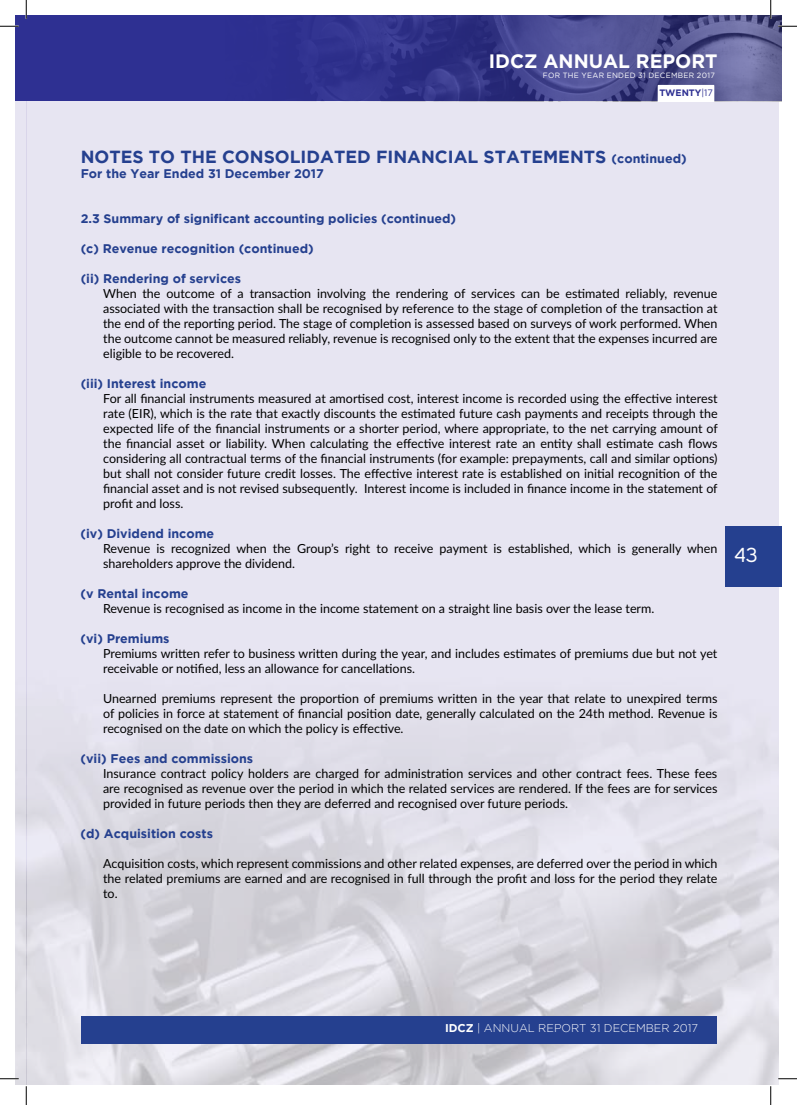
<style>
.page{position:relative;width:797px;height:1105px;background:#fff}
.page>*{position:absolute;margin:0;border:0;box-sizing:border-box;transform-origin:0 0}
.t1{font:20px "Uni Sans";color:#fff}
.t2{font:700 19.38px "Gotham";color:#fff}
.t3{font:700 17.5px "Gotham";color:#25408f}
.t4{font:12.5px/15px "Lato";color:#000;text-align:justify}
.t5{font:700 12.5px "Gotham";color:#25408f}
.t6{font:300 11.25px "Gotham";color:#fff}
.t7{font:700 9.25px "Gotham";color:#2e3092}
.t8{font:italic 7.62px "Gotham";letter-spacing:.04em;color:#fff}
.s1{font-weight:400;font-style:italic}
.s2{font-size:12.5px}
.s3{font-weight:700}
</style>
<div class="page">
<img style="left:16px;top:101px;width:762px;height:983px">
<div style="left:725px;top:526px;width:56px;height:60px;background:#25408f"></div>
<div style="left:80px;top:1016px;width:636px;height:27px;background:#25408f"></div>
<div style="left:16px;top:16px;width:12px;height:85px;background:#2e3092"></div>
<div style="left:28px;top:16px;width:753px;height:85px;background:#2e3092"></div>
<img style="left:325px;top:16px;width:456px;height:85px">
<svg style="left:657px;top:85px;width:57px;height:16px"></svg>
<svg style="left:0;top:25px;width:19px;height:2px"></svg>
<svg style="left:778px;top:25px;width:19px;height:2px"></svg>
<svg style="left:0;top:1078px;width:19px;height:1px"></svg>
<svg style="left:778px;top:1078px;width:19px;height:1px"></svg>
<svg style="left:25px;top:0;width:2px;height:19px"></svg>
<svg style="left:25px;top:1086px;width:2px;height:19px"></svg>
<svg style="left:770px;top:0;width:1px;height:19px"></svg>
<svg style="left:770px;top:1086px;width:1px;height:19px"></svg>
<h2 class="t2" style="left:489px;top:50px;width:230px">IDCZ ANNUAL REPORT</h2>
<p class="t8" style="left:543px;top:70px;width:173px">FOR THE YEAR ENDED 31 DECEMBER 2017</p>
<p class="t7" style="left:659px;top:87px;width:55px">TWENTY<span class="s1">|17</span></p>
<h3 class="t3" style="left:81px;top:147px;width:607px">NOTES TO THE CONSOLIDATED FINANCIAL STATEMENTS <span class="s2">(continued)</span></h3>
<p class="t5" style="left:81px;top:166px;width:245px">For the Year Ended 31 December 2017</p>
<p class="t5" style="left:81px;top:211px;width:377px">2.3 Summary of significant accounting policies (continued)</p>
<p class="t5" style="left:81px;top:241px;width:234px">(c) Revenue recognition (continued)</p>
<p class="t5" style="left:81px;top:271px;width:162px">(ii) Rendering of services</p>
<p class="t4" style="left:103px;top:285px;width:616px">When the outcome of a transaction involving the rendering of services can be estimated reliably, revenue associated with the transaction shall be recognised by reference to the stage of completion of the transaction at the end of the reporting period. The stage of completion is assessed based on surveys of work performed. When the outcome cannot be measured reliably, revenue is recognised only to the extent that the expenses incurred are eligible to be recovered.</p>
<p class="t5" style="left:81px;top:376px;width:127px">(iii) Interest income</p>
<p class="t4" style="left:103px;top:390px;width:616px">For all financial instruments measured at amortised cost, interest income is recorded using the effective interest rate (EIR), which is the rate that exactly discounts the estimated future cash payments and receipts through the expected life of the financial instruments or a shorter period, where appropriate, to the net carrying amount of the financial asset or liability. When calculating the effective interest rate an entity shall estimate cash flows considering all contractual terms of the financial instruments (for example: prepayments, call and similar options) but shall not consider future credit losses. The effective interest rate is established on initial recognition of the financial asset and is not revised subsequently. Interest income is included in finance income in the statement of profit and loss.</p>
<p class="t5" style="left:81px;top:526px;width:135px">(iv) Dividend income</p>
<p class="t4" style="left:103px;top:540px;width:616px">Revenue is recognized when the Group’s right to receive payment is established, which is generally when shareholders approve the dividend.</p>
<p class="t5" style="left:81px;top:586px;width:109px">(v Rental income</p>
<p class="t4" style="left:103px;top:600px;width:553px">Revenue is recognised as income in the income statement on a straight line basis over the lease term.</p>
<p class="t5" style="left:81px;top:631px;width:90px">(vi) Premiums</p>
<p class="t4" style="left:103px;top:645px;width:616px">Premiums written refer to business written during the year, and includes estimates of premiums due but not yet receivable or notified, less an allowance for cancellations.</p>
<p class="t4" style="left:103px;top:690px;width:616px">Unearned premiums represent the proportion of premiums written in the year that relate to unexpired terms of policies in force at statement of financial position date, generally calculated on the 24th method. Revenue is recognised on the date on which the policy is effective.</p>
<p class="t5" style="left:81px;top:751px;width:174px">(vii) Fees and commissions</p>
<p class="t4" style="left:103px;top:765px;width:616px">Insurance contract policy holders are charged for administration services and other contract fees. These fees are recognised as revenue over the period in which the related services are rendered. If the fees are for services provided in future periods then they are deferred and recognised over future periods.</p>
<p class="t5" style="left:81px;top:826px;width:134px">(d) Acquisition costs</p>
<p class="t4" style="left:103px;top:855px;width:616px">Acquisition costs, which represent commissions and other related expenses, are deferred over the period in which the related premiums are earned and are recognised in full through the profit and loss for the period they relate to.</p>
<h1 class="t1" style="left:734px;top:543px;width:24px">43</h1>
<p class="t6" style="left:445px;top:1022px;width:254px"><span class="s3">IDCZ</span> | ANNUAL REPORT 31 DECEMBER 2017</p>
</div>
